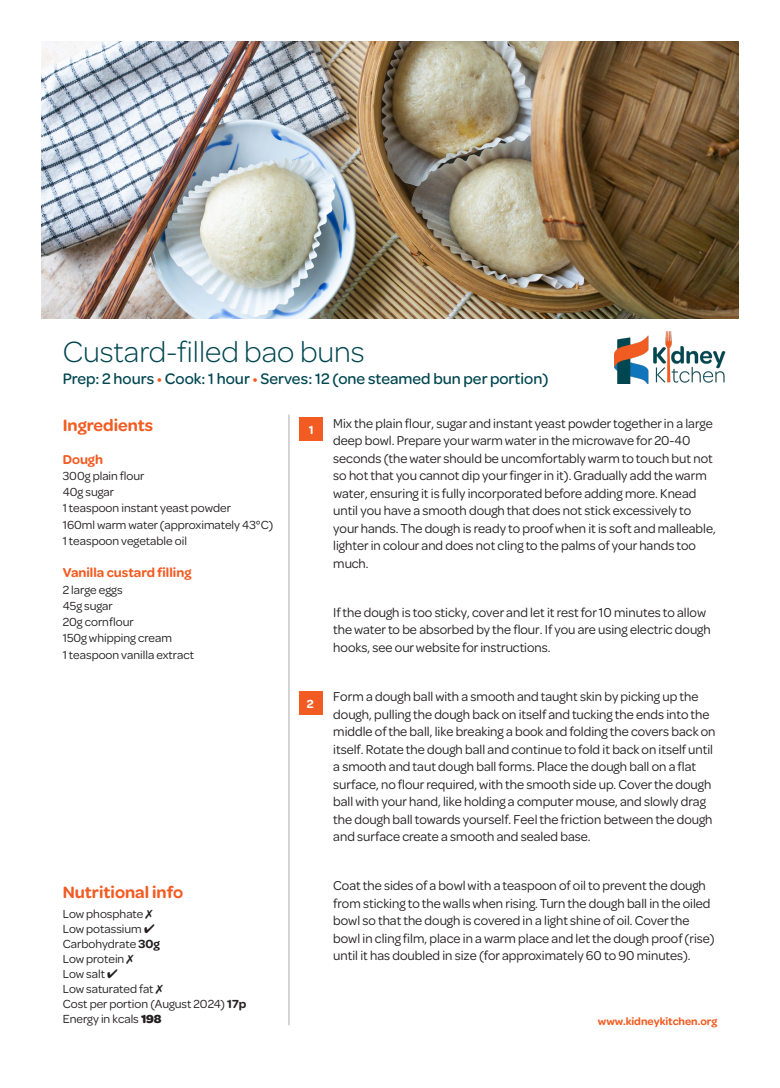
<style>
.page{position:relative;width:780px;height:1088px;background:#fff}
.page>*{position:absolute;margin:0;border:0;box-sizing:border-box;transform-origin:0 0}
.t1{font:300 31.25px "Omnes";color:#004650}
.t2{font:600 17.5px "Omnes";color:#f25b21}
.t3{font:500 16.25px "Omnes";color:#004650}
.t4{font:13.75px/17.5px "Omnes";color:#231f20}
.t5{font:600 13.75px "Omnes";color:#f25b21}
.t6{font:12.5px "Omnes";color:#231f20}
.Body_Text{font:600 12.5px "Omnes";color:#fff}
.t7{font:600 11.25px "Omnes";color:#f25b21}
.s1{color:#f25b21}
.s2{font-weight:600}
.s3{font-weight:700}
</style>
<div class="page">
<img style="left:42px;top:42px;width:696px;height:276px">
<img style="left:614px;top:331px;width:111px;height:53px">
<hr style="left:288px;top:415px;width:1px;height:610px;background:#bcbdc0">
<div style="left:299px;top:692px;width:23px;height:23px;background:#f25b21"></div>
<div style="left:299px;top:418px;width:23px;height:23px;background:#f25b21"></div>
<p class="t1" style="left:63px;top:331px;width:303px">Custard-filled bao buns</p>
<p class="t3" style="left:63px;top:368px;width:487px">Prep: 2 hours <span class="s1">•</span> Cook: 1 hour <span class="s1">•</span> Serves: 12 (one steamed bun per portion)</p>
<p class="t4" style="left:333px;top:413px;width:384px">Mix the plain flour, sugar and instant yeast powder together in a large deep bowl. Prepare your warm water in the microwave for 20-40 seconds (the water should be uncomfortably warm to touch but not so hot that you cannot dip your finger in it). Gradually add the warm water, ensuring it is fully incorporated before adding more. Knead until you have a smooth dough that does not stick excessively to your hands. The dough is ready to proof when it is soft and malleable, lighter in colour and does not cling to the palms of your hands too much.</p>
<p class="t4" style="left:333px;top:603px;width:379px">If the dough is too sticky, cover and let it rest for 10 minutes to allow the water to be absorbed by the flour. If you are using electric dough hooks, see our website for instructions.</p>
<p class="t4" style="left:333px;top:687px;width:383px">Form a dough ball with a smooth and taught skin by picking up the dough, pulling the dough back on itself and tucking the ends into the middle of the ball, like breaking a book and folding the covers back on itself. Rotate the dough ball and continue to fold it back on itself until a smooth and taut dough ball forms. Place the dough ball on a flat surface, no flour required, with the smooth side up. Cover the dough ball with your hand, like holding a computer mouse, and slowly drag the dough ball towards yourself. Feel the friction between the dough and surface create a smooth and sealed base.</p>
<p class="t4" style="left:333px;top:876px;width:383px">Coat the sides of a bowl with a teaspoon of oil to prevent the dough from sticking to the walls when rising. Turn the dough ball in the oiled bowl so that the dough is covered in a light shine of oil. Cover the bowl in cling film, place in a warm place and let the dough proof (rise) until it has doubled in size (for approximately 60 to 90 minutes).</p>
<p class="t2" style="left:63px;top:413px;width:92px">Ingredients</p>
<p class="t5" style="left:63px;top:449px;width:42px">Dough</p>
<p class="t6" style="left:63px;top:467px;width:83px">300g plain flour</p>
<p class="t6" style="left:63px;top:484px;width:53px">40g sugar</p>
<p class="t6" style="left:63px;top:500px;width:170px">1 teaspoon instant yeast powder</p>
<p class="t6" style="left:63px;top:516px;width:212px">160ml warm water (approximately 43°C)</p>
<p class="t6" style="left:63px;top:532px;width:126px">1 teaspoon vegetable oil</p>
<p class="t5" style="left:63px;top:563px;width:130px">Vanilla custard filling</p>
<p class="t6" style="left:63px;top:581px;width:61px">2 large eggs</p>
<p class="t6" style="left:63px;top:597px;width:52px">45g sugar</p>
<p class="t6" style="left:63px;top:614px;width:72px">20g cornflour</p>
<p class="t6" style="left:63px;top:630px;width:111px">150g whipping cream</p>
<p class="t6" style="left:63px;top:646px;width:133px">1 teaspoon vanilla extract</p>
<p class="Body_Text" style="left:309px;top:421px;width:6px">1</p>
<p class="Body_Text" style="left:307px;top:695px;width:8px">2</p>
<p class="t2" style="left:63px;top:879px;width:122px">Nutritional info</p>
<p class="t6" style="left:63px;top:905px;width:82px">Low phosphate</p>
<p class="t6" style="left:63px;top:920px;width:93px">Low potassium ✔</p>
<p class="t6" style="left:63px;top:935px;width:99px">Carbohydrate <span class="s2">30g</span></p>
<p class="t6" style="left:63px;top:950px;width:63px">Low protein</p>
<p class="t6" style="left:63px;top:965px;width:56px">Low salt ✔</p>
<p class="t6" style="left:63px;top:980px;width:92px">Low saturated fat</p>
<p class="t6" style="left:63px;top:995px;width:185px">Cost per portion (August 2024) <span class="s2">17p</span></p>
<p class="t6" style="left:63px;top:1010px;width:100px">Energy in kcals <span class="s3">198</span></p>
<p class="t7" style="left:598px;top:1014px;width:121px">www.kidneykitchen.org</p>
</div>
